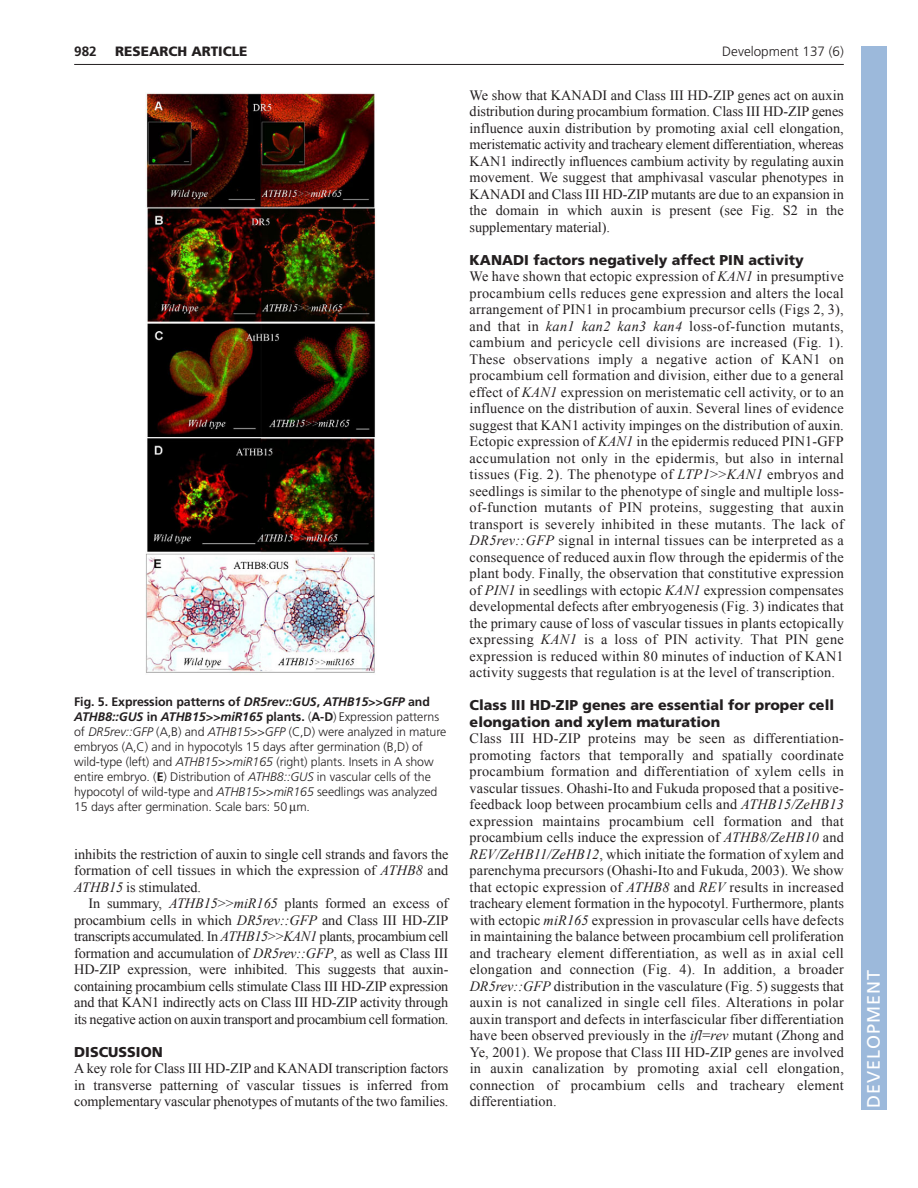
<style>
.page{position:relative;width:918px;height:1188px;background:#fff}
.page>*{position:absolute;margin:0;border:0;box-sizing:border-box;transform-origin:0 0}
.t1{font:18px "Frutiger LT Std";letter-spacing:.055em;color:#fff}
.t2{font:14.25px/16.5px "Times New Roman";letter-spacing:.005em;color:#231f20;text-align:justify}
.t3{font:900 14.25px/16.5px "Frutiger LT Std";color:#231f20}
.t4{font:300 13.5px "Frutiger LT Std";color:#231f20}
.t5{font:900 13.5px "Frutiger LT Std";color:#231f20}
.t6{font:700 13.5px "Frutiger LT Std";color:#231f20}
.t7{font:300 12.3px/15px "Frutiger LT Std";letter-spacing:-.005em;color:#231f20}
.s1{font-weight:700}
.s2{font-weight:700;font-style:italic}
.s3{font-style:italic}
</style>
<div class="page">
<hr style="left:74px;top:64px;width:770px;height:1px;background:#231f20">
<img style="left:146px;top:92px;width:231px;height:581px">
<div style="left:861px;top:46px;width:25px;height:1064px;background:#9cb9db"></div>
<p class="t6" style="left:74px;top:46px;width:24px">982</p>
<p class="t5" style="left:115px;top:46px;width:134px">RESEARCH ARTICLE</p>
<p class="t4" style="left:722px;top:46px;width:123px">Development 137 (6)</p>
<p class="t7" style="left:74px;top:695px;width:374px"><span class="s1">Fig. 5. Expression patterns of</span> <span class="s2">DR5rev::GUS</span><span class="s1">,</span> <span class="s2">ATHB15&gt;&gt;GFP</span> <span class="s1">and </span><span class="s2">ATHB8::GUS</span> <span class="s1">in</span> <span class="s2">ATHB15&gt;&gt;miR165</span> <span class="s1">plants.</span> (<span class="s1">A-D</span>) Expression patterns of <span class="s3">DR5rev::GFP</span> (A,B) and <span class="s3">ATHB15</span>&gt;&gt;<span class="s3">GFP</span> (C,D) were analyzed in mature embryos (A,C) and in hypocotyls 15 days after germination (B,D) of wild-type (left) and <span class="s3">ATHB15</span>&gt;&gt;<span class="s3">miR165</span> (right) plants. Insets in A show entire embryo. (<span class="s1">E</span>) Distribution of <span class="s3">ATHB8::GUS</span> in vascular cells of the hypocotyl of wild-type and <span class="s3">ATHB15</span>&gt;&gt;<span class="s3">miR165</span> seedlings was analyzed 15 days after germination. Scale bars: 50 m.</p>
<p class="t2" style="left:74px;top:846px;width:376px">inhibits the restriction of auxin to single cell strands and favors the formation of cell tissues in which the expression of <span class="s3">ATHB8</span> and <span class="s3">ATHB15</span> is stimulated.</p>
<p class="t2" style="left:74px;top:895px;width:376px;text-indent:14px">In summary, <span class="s3">ATHB15</span>&gt;&gt;<span class="s3">miR165</span> plants formed an excess of procambium cells in which <span class="s3">DR5rev::GFP</span> and Class III HD-ZIP transcripts accumulated. In <span class="s3">ATHB15</span>&gt;&gt;<span class="s3">KAN1</span> plants, procambium cell formation and accumulation of <span class="s3">DR5rev::GFP</span>, as well as Class III HD-ZIP expression, were inhibited. This suggests that auxin&shy;containing procambium cells stimulate Class III HD-ZIP expression and that KAN1 indirectly acts on Class III HD-ZIP activity through its negative action on auxin transport and procambium cell formation.</p>
<p class="t3" style="left:74px;top:1045px;width:90px">DISCUSSION</p>
<p class="t2" style="left:74px;top:1060px;width:376px">A key role for Class III HD-ZIP and KANADI transcription factors in transverse patterning of vascular tissues is inferred from complementary vascular phenotypes of mutants of the two families.</p>
<p class="t2" style="left:470px;top:87px;width:376px">We show that KANADI and Class III HD-ZIP genes act on auxin distribution during procambium formation. Class III HD-ZIP genes influence auxin distribution by promoting axial cell elongation, meristematic activity and tracheary element differentiation, whereas KAN1 indirectly influences cambium activity by regulating auxin movement. We suggest that amphivasal vascular phenotypes in KANADI and Class III HD-ZIP mutants are due to an expansion in the domain in which auxin is present (see Fig. S2 in the supplementary material).</p>
<p class="t3" style="left:470px;top:253px;width:336px">KANADI factors negatively affect PIN activity</p>
<p class="t2" style="left:470px;top:268px;width:376px">We have shown that ectopic expression of <span class="s3">KAN1</span> in presumptive procambium cells reduces gene expression and alters the local arrangement of PIN1 in procambium precursor cells (Figs 2, 3), and that in <span class="s3">kan1 kan2 kan3 kan4</span> loss-of-function mutants, cambium and pericycle cell divisions are increased (Fig. 1).<br>These observations imply a negative action of KAN1 on procambium cell formation and division, either due to a general effect of <span class="s3">KAN1</span> expression on meristematic cell activity, or to an influence on the distribution of auxin. Several lines of evidence suggest that KAN1 activity impinges on the distribution of auxin.<br>Ectopic expression of <span class="s3">KAN1</span> in the epidermis reduced PIN1-GFP accumulation not only in the epidermis, but also in internal tissues (Fig. 2). The phenotype of <span class="s3">LTP1</span>&gt;&gt;<span class="s3">KAN1</span> embryos and seedlings is similar to the phenotype of single and multiple loss&shy;of-function mutants of PIN proteins, suggesting that auxin transport is severely inhibited in these mutants. The lack of <span class="s3">DR5rev::GFP</span> signal in internal tissues can be interpreted as a consequence of reduced auxin flow through the epidermis of the plant body. Finally, the observation that constitutive expression of <span class="s3">PIN1</span> in seedlings with ectopic <span class="s3">KAN1</span> expression compensates developmental defects after embryogenesis (Fig. 3) indicates that the primary cause of loss of vascular tissues in plants ectopically expressing <span class="s3">KAN1</span> is a loss of PIN activity. That PIN gene expression is reduced within 80 minutes of induction of KAN1 activity suggests that regulation is at the level of transcription.</p>
<p class="t3" style="left:470px;top:698px;width:366px">Class III HD-ZIP genes are essential for proper cell elongation and xylem maturation</p>
<p class="t2" style="left:470px;top:730px;width:376px">Class III HD-ZIP proteins may be seen as differentiation&shy;promoting factors that temporally and spatially coordinate procambium formation and differentiation of xylem cells in vascular tissues. Ohashi-Ito and Fukuda proposed that a positive&shy;feedback loop between procambium cells and <span class="s3">ATHB15/ZeHB13 </span>expression maintains procambium cell formation and that procambium cells induce the expression of <span class="s3">ATHB8/ZeHB10</span> and <span class="s3">REV/ZeHB11/ ZeHB12</span>, which initiate the formation of xylem and parenchyma precursors (Ohashi-Ito and Fukuda, 2003). We show that ectopic expression of <span class="s3">ATHB8</span> and <span class="s3">REV</span> results in increased tracheary element formation in the hypocotyl. Furthermore, plants with ectopic <span class="s3">miR165</span> expression in provascular cells have defects in maintaining the balance between procambium cell proliferation and tracheary element differentiation, as well as in axial cell elongation and connection (Fig. 4). In addition, a broader <span class="s3">DR5rev::GFP</span> distribution in the vasculature (Fig. 5) suggests that auxin is not canalized in single cell files. Alterations in polar auxin transport and defects in interfascicular fiber differentiation have been observed previously in the <span class="s3">ifl</span>=<span class="s3">rev</span> mutant (Zhong and Ye, 2001). We propose that Class III HD-ZIP genes are involved in auxin canalization by promoting axial cell elongation, connection of procambium cells and tracheary element differentiation.</p>
<p class="t1" style="left:863px;top:1108px;width:140px;rotate:-90deg">DEVELOPMENT</p>
</div>
